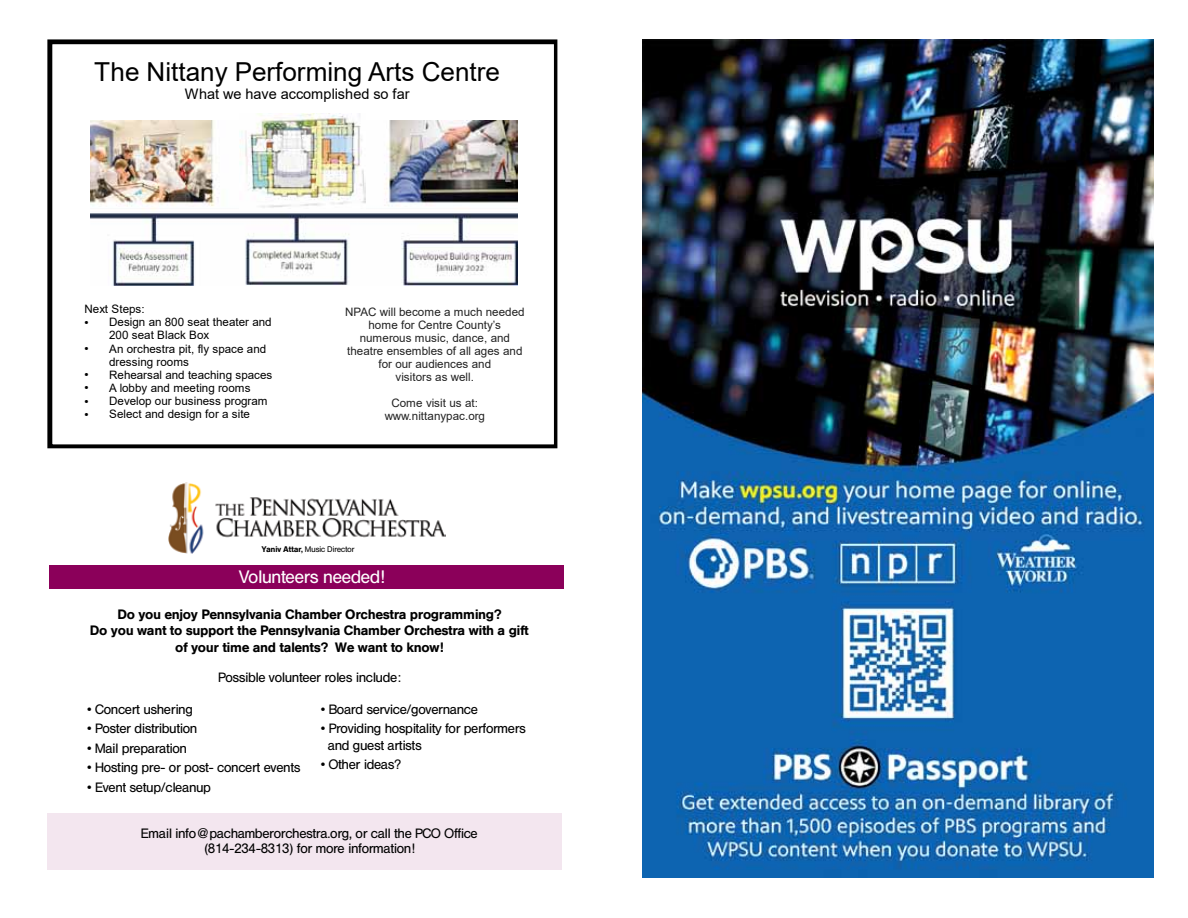
<style>
.page{position:relative;width:1188px;height:918px;background:#fff}
.page>*{position:absolute;margin:0;border:0;box-sizing:border-box;transform-origin:0 0}
.t1{font:26.1px "Arial";color:#000}
.t2{font:18px "Helten";color:#fff}
.t3{font:14.55px "Arial";color:#000}
.t4{font:13.5px/15px "Helten";color:#000;text-align:center}
.t5{font:500 13.5px/16.5px "Helten";color:#000;text-align:center}
.t6{font:11.55px/13px "Arial";color:#000}
.t7{font:11.55px/13px "Arial";color:#222;text-align:center}
.t8{font:8.1px "Helten";color:#000}
.s1{font-weight:500}
</style>
<div class="page">
<div style="left:47px;top:813px;width:514px;height:56px;background:#f3e6ef"></div>
<img style="left:642px;top:39px;width:511px;height:838px">
<svg style="left:50px;top:42px;width:504px;height:403px"></svg>
<div style="left:47px;top:39px;width:510px;height:409px;border:2px solid #000"></div>
<div style="left:50px;top:565px;width:514px;height:24px;background:#8b005a"></div>
<img style="left:168px;top:483px;width:278px;height:71px">
<h1 class="t1" style="left:94px;top:62px;width:407px">The Nittany Performing Arts Centre</h1>
<p class="t3" style="left:185px;top:89px;width:226px">What we have accomplished so far</p>
<p class="t6" style="left:85px;top:304px;width:62px">Next Steps:</p>
<p class="t6" style="left:109px;top:317px;width:164px;text-indent:-25px">● Design an 800 seat theater and<br>200 seat Black Box</p>
<p class="t6" style="left:109px;top:343px;width:159px;text-indent:-25px">● An orchestra pit, fly space and dressing rooms</p>
<p class="t6" style="left:85px;top:369px;width:189px">● Rehearsal and teaching spaces</p>
<p class="t6" style="left:85px;top:382px;width:168px">● A lobby and meeting rooms</p>
<p class="t6" style="left:85px;top:395px;width:184px">● Develop our business program</p>
<p class="t6" style="left:85px;top:408px;width:167px">● Select and design for a site</p>
<p class="t7" style="left:345px;top:306px;width:181px">NPAC will become a much needed home for Centre County’s numerous music, dance, and theatre ensembles of all ages and for our audiences and<br>visitors as well.</p>
<p class="t7" style="left:385px;top:398px;width:102px">Come visit us at: www.nittanypac.org</p>
<p class="t8" style="left:262px;top:545px;width:94px"><span class="s1">Yaniv Attar,</span> Music Director</p>
<h2 class="t2" style="left:239px;top:567px;width:147px">Volunteers needed!</h2>
<p class="t5" style="left:90px;top:606px;width:440px">Do you enjoy Pennsylvania Chamber Orchestra programming?<br>Do you want to support the Pennsylvania Chamber Orchestra with a gift of your time and talents? We want to know!</p>
<p class="t4" style="left:218px;top:670px;width:184px">Possible volunteer roles include:</p>
<p class="t4" style="left:87px;top:701px;width:107px">• Concert ushering</p>
<p class="t4" style="left:87px;top:721px;width:112px">• Poster distribution</p>
<p class="t4" style="left:87px;top:740px;width:101px">• Mail preparation</p>
<p class="t4" style="left:87px;top:760px;width:215px">• Hosting pre- or post- concert events</p>
<p class="t4" style="left:87px;top:779px;width:125px">• Event setup/cleanup</p>
<p class="t4" style="left:321px;top:701px;width:159px">• Board service/governance</p>
<p class="t4" style="left:328px;top:720px;width:199px;line-height:16.5px;text-align:left;text-indent:-7px">• Providing hospitality for performers and guest artists</p>
<p class="t4" style="left:321px;top:757px;width:82px">• Other ideas?</p>
<p class="t4" style="left:141px;top:826px;width:338px">Email info@pachamberorchestra.org, or call the PCO Office (814-234-8313) for more information!</p>
</div>
